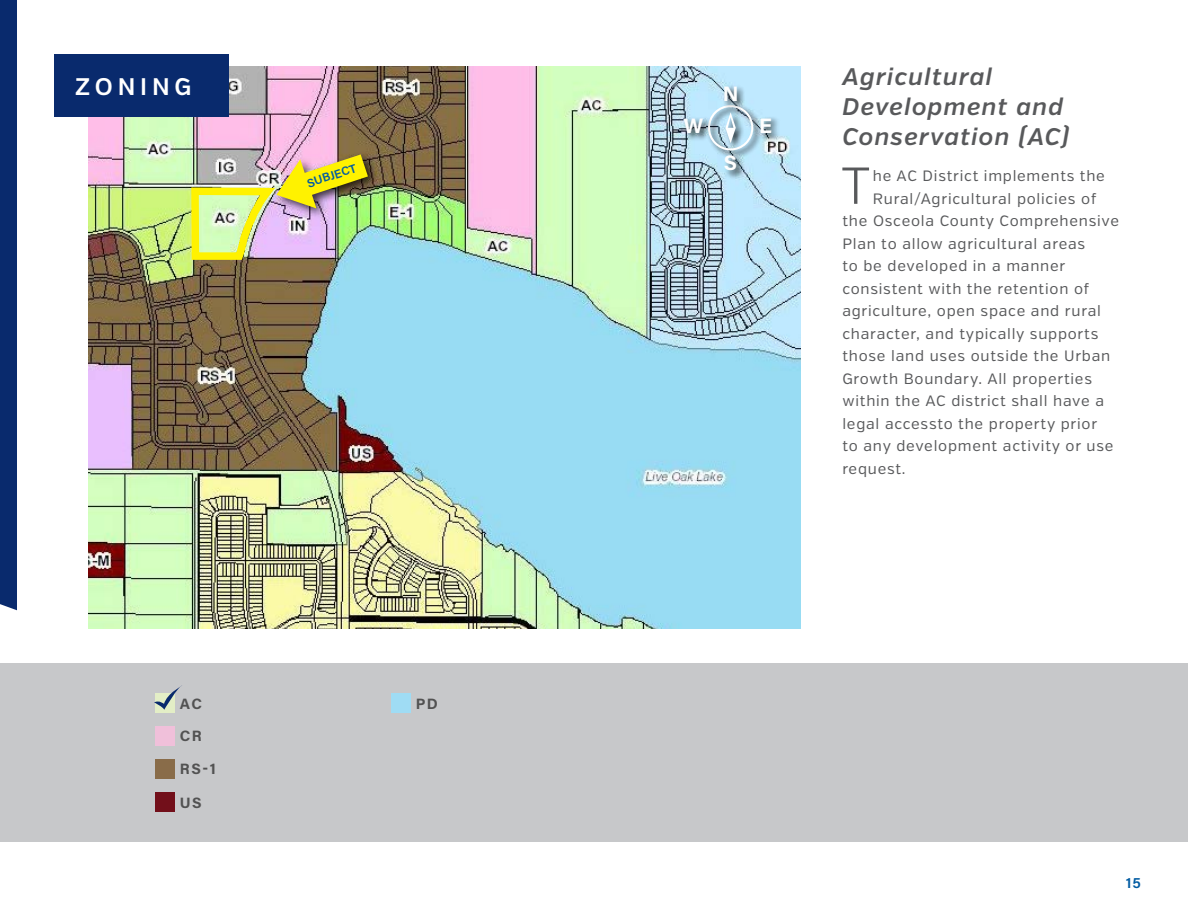
<style>
.page{position:relative;width:1188px;height:918px;background:#fff}
.page>*{position:absolute;margin:0;border:0;box-sizing:border-box;transform-origin:0 0}
.t1{font:300 51.9px "Verb";color:#58595b}
.t2{font:italic 600 24px/30px "Verb";letter-spacing:.05em;color:#58595b}
.t3{font:600 24px "Verb";letter-spacing:.2em;color:#fff}
.t4{font:700 21px "Acumin Pro";color:#fefefe}
.t5{font:15px "Verb";letter-spacing:.05em;color:#58595b}
.t6{font:700 15px "Acumin Pro";letter-spacing:.09em;color:#525252}
.t7{font:600 15px "Acumin Pro";color:#005ba2}
.t8{font:600 12px "Acumin Pro";color:#005ba2}
</style>
<div class="page">
<div style="left:0;top:0;width:17px;height:610px;background:#092a6d"></div>
<img style="left:89px;top:67px;width:712px;height:561px">
<div style="left:54px;top:54px;width:175px;height:63px;background:#092a6d"></div>
<div style="left:0;top:663px;width:1188px;height:179px;background:#c7c8ca"></div>
<div style="left:156px;top:693px;width:19px;height:20px;background:#e3eec6"></div>
<div style="left:156px;top:726px;width:19px;height:20px;background:#f0c0da"></div>
<div style="left:156px;top:759px;width:19px;height:20px;background:#896c49"></div>
<div style="left:156px;top:792px;width:19px;height:20px;background:#720f1a"></div>
<div style="left:391px;top:693px;width:19px;height:20px;background:#9fdcf4"></div>
<svg style="left:154px;top:686px;width:27px;height:24px"></svg>
<div style="left:706px;top:103px;width:56px;height:56px;background:#000;opacity:.75"></div>
<svg style="left:706px;top:103px;width:50px;height:50px;background:#b1cfde"></svg>
<div style="left:723px;top:84px;width:23px;height:26px;background:#000;opacity:.75"></div>
<div style="left:723px;top:154px;width:22px;height:25px;background:#000;opacity:.75"></div>
<div style="left:760px;top:116px;width:21px;height:27px;background:#000;opacity:.75"></div>
<div style="left:682px;top:117px;width:30px;height:25px;background:#000;opacity:.75"></div>
<div style="left:273px;top:151px;width:107px;height:69px;background:#000;opacity:.75"></div>
<img style="left:187px;top:152px;width:183px;height:112px">
<h2 class="t3" style="left:75px;top:72px;width:118px">ZONING</h2>
<p class="t8" style="left:305px;top:175px;width:53px;rotate:-18deg">SUBJECT</p>
<p class="t6" style="left:180px;top:693px;width:24px">AC</p>
<p class="t6" style="left:416px;top:693px;width:24px">PD</p>
<p class="t6" style="left:180px;top:726px;width:23px">CR</p>
<p class="t6" style="left:180px;top:759px;width:37px">RS-1</p>
<p class="t6" style="left:180px;top:792px;width:23px">US</p>
<h3 class="t4" style="left:723px;top:78px;width:17px">N</h3>
<h3 class="t4" style="left:684px;top:111px;width:21px">W</h3>
<h3 class="t4" style="left:759px;top:111px;width:14px">E</h3>
<h3 class="t4" style="left:724px;top:148px;width:15px">S</h3>
<h2 class="t2" style="left:842px;top:62px;width:228px">Agricultural<br>Development and<br>Conservation (AC)</h2>
<h1 class="t1" style="left:841px;top:155px;width:31px">T</h1>
<p class="t5" style="left:873px;top:167px;width:234px">he AC District implements the</p>
<p class="t5" style="left:873px;top:190px;width:225px">Rural/Agricultural policies of</p>
<p class="t5" style="left:842px;top:212px;width:278px">the Osceola County Comprehensive</p>
<p class="t5" style="left:842px;top:235px;width:244px">Plan to allow agricultural areas</p>
<p class="t5" style="left:842px;top:257px;width:224px">to be developed in a manner</p>
<p class="t5" style="left:842px;top:280px;width:248px">consistent with the retention of</p>
<p class="t5" style="left:842px;top:302px;width:260px">agriculture, open space and rural</p>
<p class="t5" style="left:842px;top:325px;width:258px">character, and typically supports</p>
<p class="t5" style="left:842px;top:347px;width:269px">those land uses outside the Urban</p>
<p class="t5" style="left:842px;top:370px;width:251px">Growth Boundary. All properties</p>
<p class="t5" style="left:842px;top:392px;width:263px">within the AC district shall have a</p>
<p class="t5" style="left:842px;top:415px;width:256px">legal accessto the property prior</p>
<p class="t5" style="left:842px;top:437px;width:273px">to any development activity or use</p>
<p class="t5" style="left:842px;top:460px;width:65px">request.</p>
<p class="t7" style="left:1126px;top:872px;width:16px">15</p>
</div>
